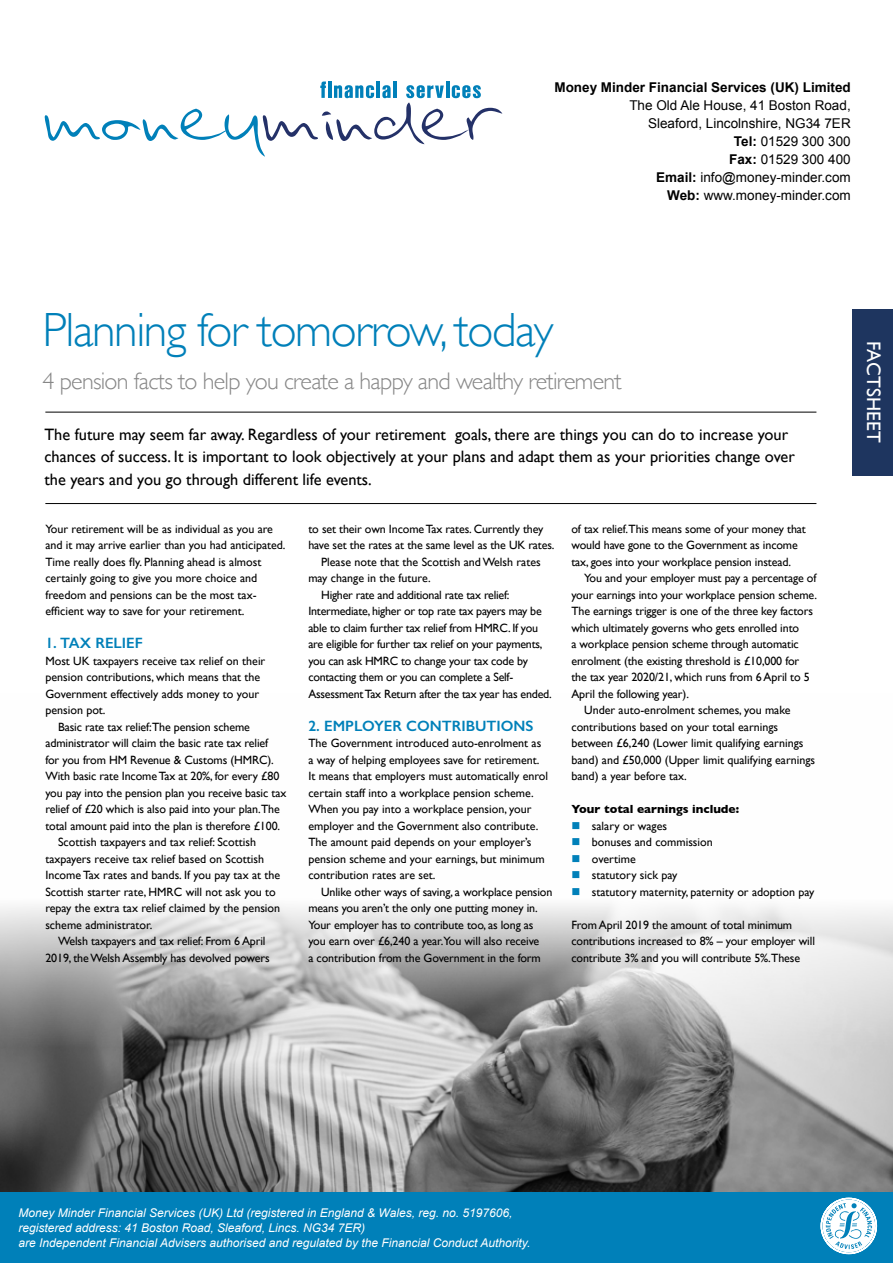
<style>
.page{position:relative;width:893px;height:1263px;background:#fff}
.page>*{position:absolute;margin:0;border:0;box-sizing:border-box;transform-origin:0 0}
.t1{font:300 48px "Gill Sans";letter-spacing:-.03em;color:#0080b9}
.t2{font:300 24px "Gill Sans";letter-spacing:-.03em;color:#878787}
.t3{font:19.5px "Gill Sans";letter-spacing:.01em;color:#fff}
.t4{font:16.5px/22.5px "Gill Sans";color:#000}
.t5{font:600 15px "Gill Sans";color:#0080b9}
.t6{font:13.5px/18px "Arial";color:#000;text-align:right}
.t7{font:700 13.5px "Arial";color:#000}
.t8{font:12px/16.5px "Gill Sans";letter-spacing:-.01em;color:#000}
.t9{font:italic 12px/15px "Arial";color:#fff}
.t10{font:700 12px "Gill Sans";color:#000}
.s1{font-weight:700}
.s2{color:#0080b9}
</style>
<div class="page">
<img style="left:0;top:904px;width:893px;height:289px">
<hr style="left:45px;top:503px;width:771px;height:1px;background:#000">
<hr style="left:45px;top:412px;width:771px;height:1px;background:#000">
<div style="left:853px;top:309px;width:40px;height:166px;background:#1e355f"></div>
<div style="left:0;top:1193px;width:893px;height:70px;background:#0080b9"></div>
<svg style="left:45px;top:81px;width:457px;height:76px"></svg>
<svg style="left:820px;top:1197px;width:58px;height:58px"></svg>
<p class="t7" style="left:554px;top:80px;width:298px">Money Minder Financial Services (UK) Limited</p>
<p class="t6" style="left:629px;top:96px;width:223px">The Old Ale House, 41 Boston Road,<br>Sleaford, Lincolnshire, NG34 7ER<br><span class="s1">Tel:</span> 01529 300 300<br><span class="s1">Fax:</span> 01529 300 400<br><span class="s1">Email:</span> info@money-minder.com<br><span class="s1">Web:</span> www.money-minder.com</p>
<h1 class="t1" style="left:43px;top:303px;width:513px">Planning for tomorrow, today</h1>
<h2 class="t2" style="left:43px;top:368px;width:581px">4 pension facts to help you create a happy and wealthy retirement</h2>
<p class="t4" style="left:44px;top:423px;width:752px">The future may seem far away. Regardless of your retirement goals, there are things you can do to increase your chances of success. It is important to look objectively at your plans and adapt them as your priorities change over the years and you go through different life events.</p>
<p class="t8" style="left:45px;top:520px;width:242px">Your retirement will be as individual as you are and it may arrive earlier than you had anticipated.<br>Time really does fly. Planning ahead is almost certainly going to give you more choice and freedom and pensions can be the most tax&shy;efficient way to save for your retirement.</p>
<p class="t5" style="left:45px;top:634px;width:99px">1. TAX RELIEF</p>
<p class="t8" style="left:45px;top:652px;width:221px">Most UK taxpayers receive tax relief on their pension contributions, which means that the Government effectively adds money to your pension pot.</p>
<p class="t8" style="left:58px;top:718px;width:193px">Basic rate tax relief:The pension scheme</p>
<p class="t8" style="left:45px;top:735px;width:224px">administrator will claim the basic rate tax relief</p>
<p class="t8" style="left:45px;top:751px;width:230px">for you from HM Revenue &amp; Customs (HMRC).</p>
<p class="t8" style="left:45px;top:768px;width:235px">With basic rate Income Tax at 20%, for every £80</p>
<p class="t8" style="left:45px;top:784px;width:242px">you pay into the pension plan you receive basic tax</p>
<p class="t8" style="left:45px;top:801px;width:236px">relief of £20 which is also paid into your plan.The</p>
<p class="t8" style="left:45px;top:817px;width:236px">total amount paid into the plan is therefore £100.</p>
<p class="t8" style="left:58px;top:834px;width:199px">Scottish taxpayers and tax relief: Scottish</p>
<p class="t8" style="left:45px;top:850px;width:220px">taxpayers receive tax relief based on Scottish</p>
<p class="t8" style="left:45px;top:867px;width:236px">Income Tax rates and bands. If you pay tax at the</p>
<p class="t8" style="left:45px;top:883px;width:232px">Scottish starter rate, HMRC will not ask you to</p>
<p class="t8" style="left:45px;top:900px;width:236px">repay the extra tax relief claimed by the pension</p>
<p class="t8" style="left:45px;top:916px;width:108px">scheme administrator.</p>
<p class="t8" style="left:58px;top:933px;width:209px">Welsh taxpayers and tax relief: From 6 April</p>
<p class="t8" style="left:45px;top:949px;width:226px">2019, the Welsh Assembly has devolved powers</p>
<p class="t8" style="left:308px;top:520px;width:237px">to set their own Income Tax rates. Currently they</p>
<p class="t8" style="left:308px;top:537px;width:248px">have set the rates at the same level as the UK rates.</p>
<p class="t8" style="left:321px;top:553px;width:221px">Please note that the Scottish and Welsh rates</p>
<p class="t8" style="left:308px;top:570px;width:124px">may change in the future.</p>
<p class="t8" style="left:321px;top:586px;width:190px">Higher rate and additional rate tax relief:</p>
<p class="t8" style="left:308px;top:603px;width:235px">Intermediate, higher or top rate tax payers may be</p>
<p class="t8" style="left:308px;top:619px;width:231px">able to claim further tax relief from HMRC. If you</p>
<p class="t8" style="left:308px;top:636px;width:236px">are eligible for further tax relief on your payments,</p>
<p class="t8" style="left:308px;top:652px;width:221px">you can ask HMRC to change your tax code by</p>
<p class="t8" style="left:308px;top:669px;width:206px">contacting them or you can complete a Self-</p>
<p class="t8" style="left:308px;top:685px;width:245px">Assessment Tax Return after the tax year has ended.</p>
<p class="t5" style="left:308px;top:716px;width:227px">2. EMPLOYER CONTRIBUTIONS</p>
<p class="t8" style="left:308px;top:735px;width:241px">The Government introduced auto-enrolment as a way of helping employees save for retirement.<br>It means that employers must automatically enrol certain staff into a workplace pension scheme.<br>When you pay into a workplace pension, your employer and the Government also contribute.<br>The amount paid depends on your employer’s pension scheme and your earnings, but minimum contribution rates are set.</p>
<p class="t8" style="left:308px;top:883px;width:246px;text-indent:13px">Unlike other ways of saving, a workplace pension means you aren’t the only one putting money in.<br>Your employer has to contribute too, as long as you earn over £6,240 a year.You will also receive<br>a contribution from the Government in the form</p>
<p class="t8" style="left:571px;top:520px;width:236px">of tax relief.This means some of your money that would have gone to the Government as income tax, goes into your workplace pension instead.</p>
<p class="t8" style="left:584px;top:570px;width:234px">You and your employer must pay a percentage of</p>
<p class="t8" style="left:571px;top:586px;width:247px">your earnings into your workplace pension scheme.</p>
<p class="t8" style="left:571px;top:603px;width:243px">The earnings trigger is one of the three key factors</p>
<p class="t8" style="left:571px;top:619px;width:229px">which ultimately governs who gets enrolled into</p>
<p class="t8" style="left:571px;top:636px;width:229px">a workplace pension scheme through automatic</p>
<p class="t8" style="left:571px;top:652px;width:229px">enrolment (the existing threshold is £10,000 for</p>
<p class="t8" style="left:571px;top:669px;width:240px">the tax year 2020/21, which runs from 6 April to 5</p>
<p class="t8" style="left:571px;top:685px;width:119px">April the following year).</p>
<p class="t8" style="left:584px;top:702px;width:208px">Under auto-enrolment schemes, you make</p>
<p class="t8" style="left:571px;top:718px;width:208px">contributions based on your total earnings</p>
<p class="t8" style="left:571px;top:735px;width:233px">between £6,240 (Lower limit qualifying earnings</p>
<p class="t8" style="left:571px;top:751px;width:245px">band) and £50,000 (Upper limit qualifying earnings</p>
<p class="t8" style="left:571px;top:768px;width:117px">band) a year before tax.</p>
<p class="t10" style="left:571px;top:802px;width:169px">Your total earnings include:</p>
<p class="t8" style="left:571px;top:817px;width:97px"><span class="s2">■</span> salary or wages</p>
<p class="t8" style="left:571px;top:834px;width:143px"><span class="s2">■</span> bonuses and commission</p>
<p class="t8" style="left:571px;top:850px;width:66px"><span class="s2">■</span> overtime</p>
<p class="t8" style="left:571px;top:867px;width:108px"><span class="s2">■</span> statutory sick pay</p>
<p class="t8" style="left:571px;top:883px;width:244px"><span class="s2">■</span> statutory maternity, paternity or adoption pay</p>
<p class="t8" style="left:571px;top:916px;width:245px">From April 2019 the amount of total minimum contributions increased to 8% – your employer will contribute 3% and you will contribute 5%.These</p>
<h3 class="t3" style="left:885px;top:341px;width:104px;rotate:90deg">FACTSHEET</h3>
<p class="t9" style="left:18px;top:1205px;width:513px">Money Minder Financial Services (UK) Ltd (registered in England &amp; Wales, reg. no. 5197606, registered address: 41 Boston Road, Sleaford, Lincs. NG34 7ER)<br>are Independent Financial Advisers authorised and regulated by the Financial Conduct Authority.</p>
</div>
